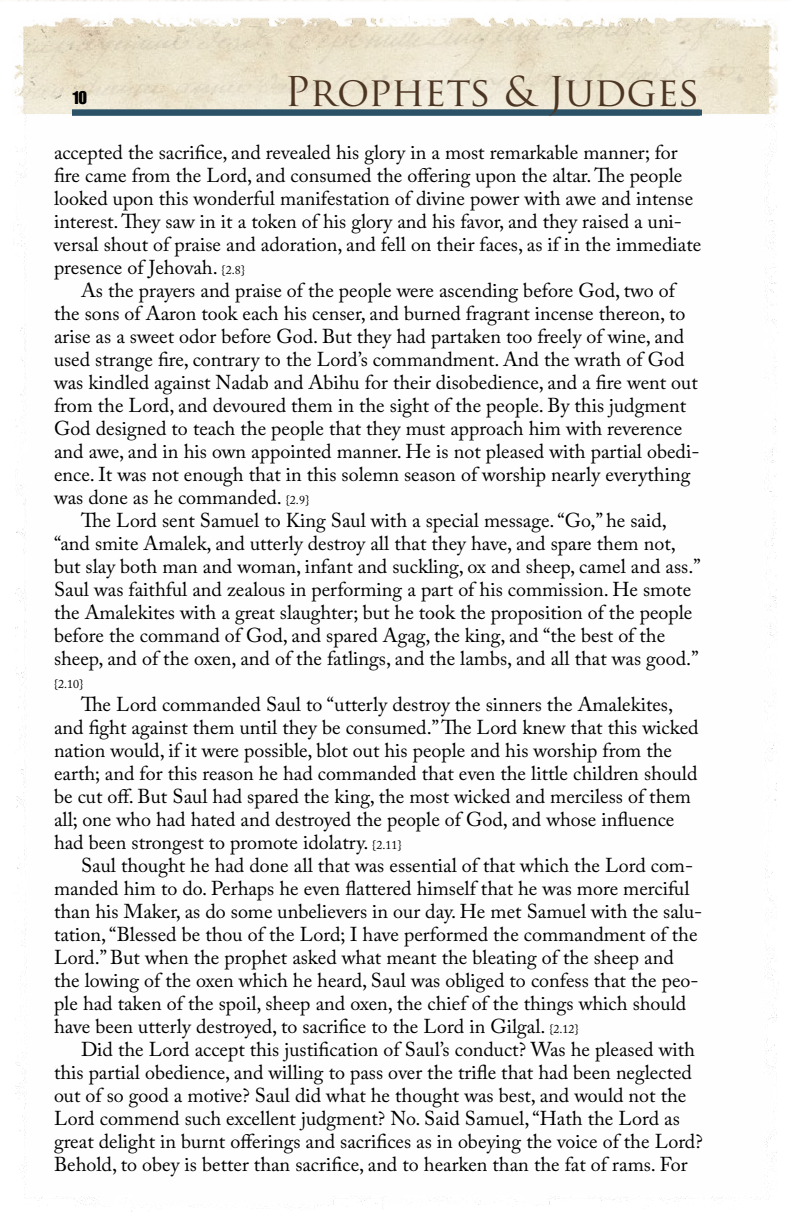
<style>
.page{position:relative;width:792px;height:1224px;background:#fff}
.page>*{position:absolute;margin:0;border:0;box-sizing:border-box;transform-origin:0 0}
.t1{font:40px "Trajan Pro";color:#4d3724}
.t2{font:20px/23px "Adobe Caslon Pro";color:#000}
.t3{font:18px "Genuine";color:#000}
.t4{font:12px "Adobe Caslon Pro";color:#000}
.s1{font-size:12px}
</style>
<div class="page">
<img style="left:13px;top:16px;width:766px;height:1192px">
<h1 class="t1" style="left:285px;top:66px;width:417px">Prophets &amp; Judges</h1>
<p class="t2" style="left:54px;top:140px;width:649px">accepted the sacrifice, and revealed his glory in a most remarkable manner; for fire came from the Lord, and consumed the offering upon the altar. The people looked upon this wonderful manifestation of divine power with awe and intense interest. They saw in it a token of his glory and his favor, and they raised a uni&shy;versal shout of praise and adoration, and fell on their faces, as if in the immediate presence of Jehovah. <span class="s1">{2.8}</span></p>
<p class="t2" style="left:81px;top:278px;width:596px">As the prayers and praise of the people were ascending before God, two of</p>
<p class="t2" style="left:54px;top:301px;width:633px">the sons of Aaron took each his censer, and burned fragrant incense thereon, to</p>
<p class="t2" style="left:54px;top:324px;width:632px">arise as a sweet odor before God. But they had partaken too freely of wine, and</p>
<p class="t2" style="left:54px;top:347px;width:632px">used strange fire, contrary to the Lord’s commandment. And the wrath of God</p>
<p class="t2" style="left:54px;top:370px;width:645px">was kindled against Nadab and Abihu for their disobedience, and a fire went out</p>
<p class="t2" style="left:54px;top:393px;width:634px">from the Lord, and devoured them in the sight of the people. By this judgment</p>
<p class="t2" style="left:54px;top:416px;width:630px">God designed to teach the people that they must approach him with reverence</p>
<p class="t2" style="left:54px;top:439px;width:647px">and awe, and in his own appointed manner. He is not pleased with partial obedi-</p>
<p class="t2" style="left:54px;top:462px;width:638px">ence. It was not enough that in this solemn season of worship nearly everything</p>
<p class="t2" style="left:54px;top:485px;width:257px">was done as he commanded. <span class="s1">{2.9}</span></p>
<p class="t2" style="left:81px;top:508px;width:587px">The Lord sent Samuel to King Saul with a special message. “Go,” he said,</p>
<p class="t2" style="left:54px;top:531px;width:623px">“and smite Amalek, and utterly destroy all that they have, and spare them not,</p>
<p class="t2" style="left:54px;top:554px;width:648px">but slay both man and woman, infant and suckling, ox and sheep, camel and ass.”</p>
<p class="t2" style="left:54px;top:577px;width:639px">Saul was faithful and zealous in performing a part of his commission. He smote</p>
<p class="t2" style="left:54px;top:600px;width:640px">the Amalekites with a great slaughter; but he took the proposition of the people</p>
<p class="t2" style="left:54px;top:623px;width:613px">before the command of God, and spared Agag, the king, and “the best of the</p>
<p class="t2" style="left:54px;top:646px;width:646px">sheep, and of the oxen, and of the fatlings, and the lambs, and all that was good.”</p>
<p class="t4" style="left:54px;top:677px;width:31px">{2.10}</p>
<p class="t2" style="left:54px;top:692px;width:646px;text-indent:27px">The Lord commanded Saul to “utterly destroy the sinners the Amalekites, and fight against them until they be consumed.” The Lord knew that this wicked nation would, if it were possible, blot out his people and his worship from the earth; and for this reason he had commanded that even the little children should be cut off. But Saul had spared the king, the most wicked and merciless of them all; one who had hated and destroyed the people of God, and whose influence had been strongest to promote idolatry. <span class="s1">{2.11}</span></p>
<p class="t2" style="left:54px;top:853px;width:650px;text-indent:27px">Saul thought he had done all that was essential of that which the Lord com&shy;manded him to do. Perhaps he even flattered himself that he was more merciful than his Maker, as do some unbelievers in our day. He met Samuel with the salu&shy;tation, “Blessed be thou of the Lord; I have performed the commandment of the Lord.” But when the prophet asked what meant the bleating of the sheep and the lowing of the oxen which he heard, Saul was obliged to confess that the peo&shy;ple had taken of the spoil, sheep and oxen, the chief of the things which should have been utterly destroyed, to sacrifice to the Lord in Gilgal. <span class="s1">{2.12}</span></p>
<p class="t2" style="left:54px;top:1037px;width:650px;text-indent:27px">Did the Lord accept this justification of Saul’s conduct? Was he pleased with this partial obedience, and willing to pass over the trifle that had been neglected out of so good a motive? Saul did what he thought was best, and would not the Lord commend such excellent judgment? No. Said Samuel, “Hath the Lord as great delight in burnt offerings and sacrifices as in obeying the voice of the Lord?<br>Behold, to obey is better than sacrifice, and to hearken than the fat of rams. For</p>
<p class="t3" style="left:72px;top:87px;width:17px">10</p>
</div>
